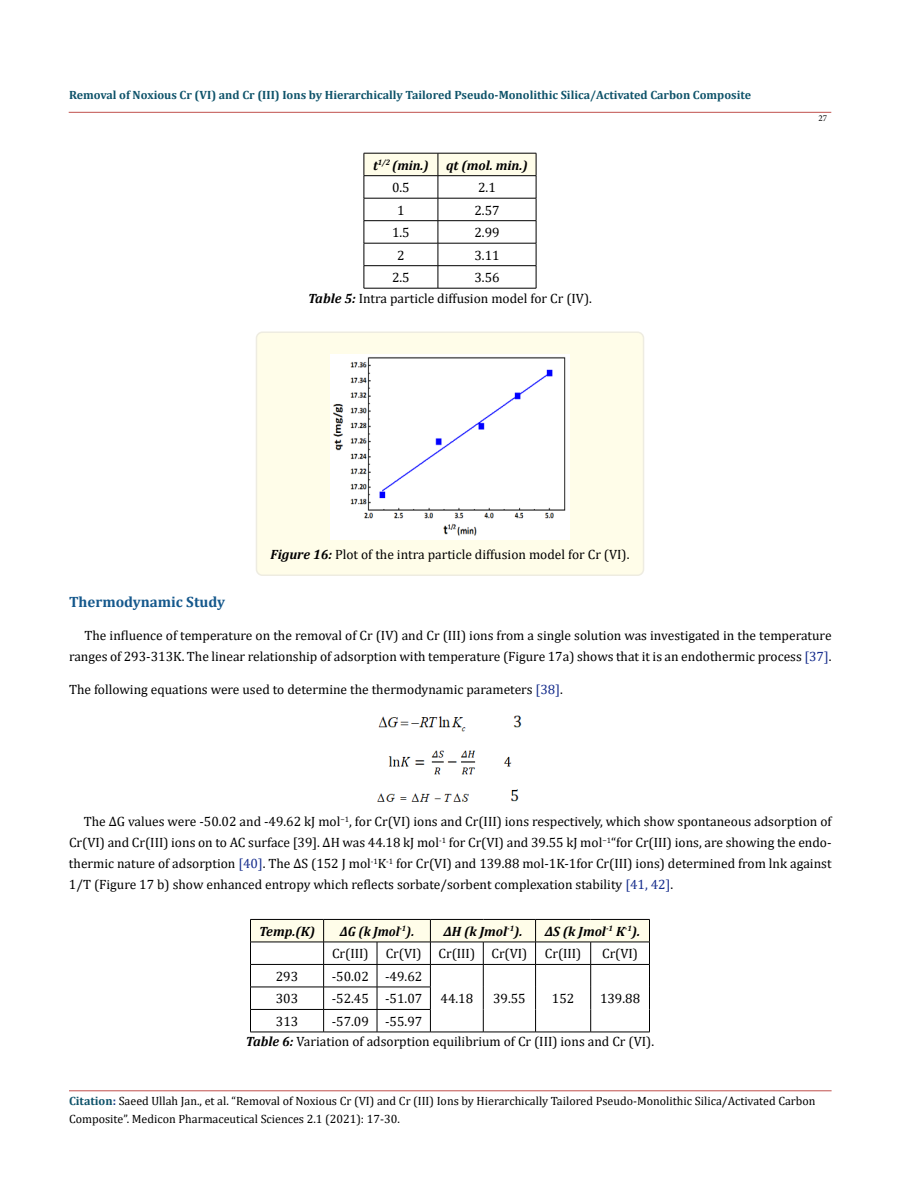
<style>
.page{position:relative;width:900px;height:1188px;background:#fff}
.page>*{position:absolute;margin:0;border:0;box-sizing:border-box;transform-origin:0 0}
.t1{font:700 15px "Cambria";color:#15588c}
.t2{font:13.5px/21px "Cambria";color:#000}
.t3{font:italic 700 13.5px "Cambria";color:#000}
.t4{font:italic 700 13.5px "Cambria";color:#000;scale:.95 1}
.t5{font:12px/18px "Cambria";color:#000}
.t6{font:700 12px "Cambria";color:#0e536a}
.t7{font:9px "Minion Pro";color:#000}
.s1{font-weight:700;font-style:italic}
.s2{color:#152c8c}
.s3{font-weight:700;color:#0e536a}
.s4{font-weight:700;color:#173e88}
</style>
<div class="page">
<hr style="left:69px;top:1091px;width:763px;height:1px;background:#c0504d">
<hr style="left:69px;top:112px;width:762px;height:1px;background:#c0504d">
<svg style="left:364px;top:153px;width:173px;height:135px"></svg>
<hr style="left:364px;top:288px;width:74px;height:1px;background:#000">
<hr style="left:438px;top:288px;width:98px;height:1px;background:#000">
<div style="left:256px;top:332px;width:388px;height:243px;background:#fffde9;border-radius:6px"></div>
<div style="left:256px;top:332px;width:388px;height:244px;border:2px solid #eeece1;border-radius:6px"></div>
<img style="left:330px;top:355px;width:240px;height:184px">
<img style="left:378px;top:715px;width:144px;height:17px">
<img style="left:388px;top:750px;width:124px;height:25px">
<img style="left:377px;top:789px;width:142px;height:13px">
<hr style="left:430px;top:1032px;width:53px;height:1px;background:#000">
<hr style="left:483px;top:1032px;width:53px;height:1px;background:#000">
<hr style="left:536px;top:1032px;width:55px;height:1px;background:#000">
<hr style="left:591px;top:1032px;width:59px;height:1px;background:#000">
<svg style="left:250px;top:919px;width:400px;height:113px"></svg>
<hr style="left:250px;top:1032px;width:74px;height:1px;background:#000">
<hr style="left:324px;top:1032px;width:53px;height:1px;background:#000">
<hr style="left:377px;top:1032px;width:53px;height:1px;background:#000">
<p class="t6" style="left:69px;top:86px;width:684px">Removal of Noxious Cr (VI) and Cr (III) Ions by Hierarchically Tailored Pseudo-Monolithic Silica/Activated Carbon Composite</p>
<p class="t3" style="left:373px;top:156px;width:57px">t<sup>1/2</sup> (min.)</p>
<p class="t3" style="left:446px;top:156px;width:83px">qt (mol. min.)</p>
<p class="t2" style="left:392px;top:177px;width:19px">0.5</p>
<p class="t2" style="left:478px;top:177px;width:19px">2.1</p>
<p class="t2" style="left:397px;top:200px;width:9px">1</p>
<p class="t2" style="left:474px;top:200px;width:27px">2.57</p>
<p class="t2" style="left:392px;top:222px;width:19px">1.5</p>
<p class="t2" style="left:474px;top:222px;width:27px">2.99</p>
<p class="t2" style="left:397px;top:245px;width:9px">2</p>
<p class="t2" style="left:474px;top:245px;width:27px">3.11</p>
<p class="t2" style="left:392px;top:267px;width:19px">2.5</p>
<p class="t2" style="left:308px;top:267px;width:285px;line-height:20.4px;text-indent:166px">3.56<br><span class="s1">Table 5:</span> Intra particle diffusion model for Cr (IV).</p>
<p class="t7" style="left:818px;top:112px;width:10px">27</p>
<p class="t2" style="left:270px;top:544px;width:361px"><span class="s1">Figure 16:</span> Plot of the intra particle diffusion model for Cr (VI).</p>
<p class="t1" style="left:69px;top:591px;width:157px">Thermodynamic Study</p>
<p class="t2" style="left:69px;top:625px;width:764px;text-align:right">The influence of temperature on the removal of Cr (IV) and Cr (III) ions from a single solution was investigated in the temperature ranges of 293-313K. The linear relationship of adsorption with temperature (Figure 17a) shows that it is an endothermic process <span class="s2">[37]</span>.</p>
<p class="t2" style="left:69px;top:679px;width:495px">The following equations were used to determine the thermodynamic parameters <span class="s2">[38]</span>.</p>
<p class="t2" style="left:69px;top:811px;width:764px;text-align:justify;text-indent:15px">The ΔG values were -50.02 and -49.62 kJ mol<sup>−1</sup>, for Cr(VI) ions and Cr(III) ions respectively, which show spontaneous adsorption of Cr(VI) and Cr(III) ions on to AC surface [39]. ΔH was 44.18 kJ mol<sup>-1</sup> for Cr(VI) and 39.55 kJ mol<sup>−1</sup>“for Cr(III) ions, are showing the endo&shy;thermic nature of adsorption <span class="s2">[40]</span>. The ΔS (152 J mol<sup>-1</sup>K<sup>-1</sup> for Cr(VI) and 139.88 mol-1K-1for Cr(III) ions) determined from lnk against 1/T (Figure 17 b) show enhanced entropy which reflects sorbate/sorbent complexation stability <span class="s2">[41, 42]</span>.</p>
<p class="t3" style="left:259px;top:922px;width:57px">Temp.(K)</p>
<p class="t4" style="left:340px;top:922px;width:80px">∆G (k Jmol<sup>-1</sup>).</p>
<p class="t3" style="left:443px;top:922px;width:81px">∆H (k Jmol<sup>-1</sup>).</p>
<p class="t3" style="left:545px;top:922px;width:97px">∆S (k Jmol<sup>-1</sup> K<sup>-1</sup>).</p>
<p class="t2" style="left:332px;top:943px;width:38px">Cr(III)</p>
<p class="t2" style="left:386px;top:943px;width:143px">Cr(VI) Cr(III) Cr(VI)</p>
<p class="t2" style="left:545px;top:943px;width:38px">Cr(III)</p>
<p class="t2" style="left:602px;top:943px;width:38px">Cr(VI)</p>
<p class="t2" style="left:276px;top:966px;width:24px">293</p>
<p class="t2" style="left:332px;top:966px;width:92px">-50.02 -49.62</p>
<p class="t2" style="left:276px;top:988px;width:24px">303</p>
<p class="t2" style="left:332px;top:988px;width:92px">-52.45 -51.07</p>
<p class="t2" style="left:441px;top:988px;width:34px">44.18</p>
<p class="t2" style="left:493px;top:988px;width:34px">39.55</p>
<p class="t2" style="left:552px;top:988px;width:24px">152</p>
<p class="t2" style="left:600px;top:988px;width:42px">139.88</p>
<p class="t2" style="left:276px;top:1011px;width:24px">313</p>
<p class="t2" style="left:246px;top:1011px;width:410px;line-height:20.4px;text-indent:86px">-57.09 -55.97<br><span class="s1">Table 6:</span> Variation of adsorption equilibrium of Cr (III) ions and Cr (VI).</p>
<p class="t5" style="left:69px;top:1092px;width:748px"><span class="s3">Citation</span><span class="s4">:</span> Saeed Ullah Jan., et al. “Removal of Noxious Cr (VI) and Cr (III) Ions by Hierarchically Tailored Pseudo-Monolithic Silica/Activated Carbon<br>Composite”. Medicon Pharmaceutical Sciences 2.1 (2021): 17-30.</p>
</div>
